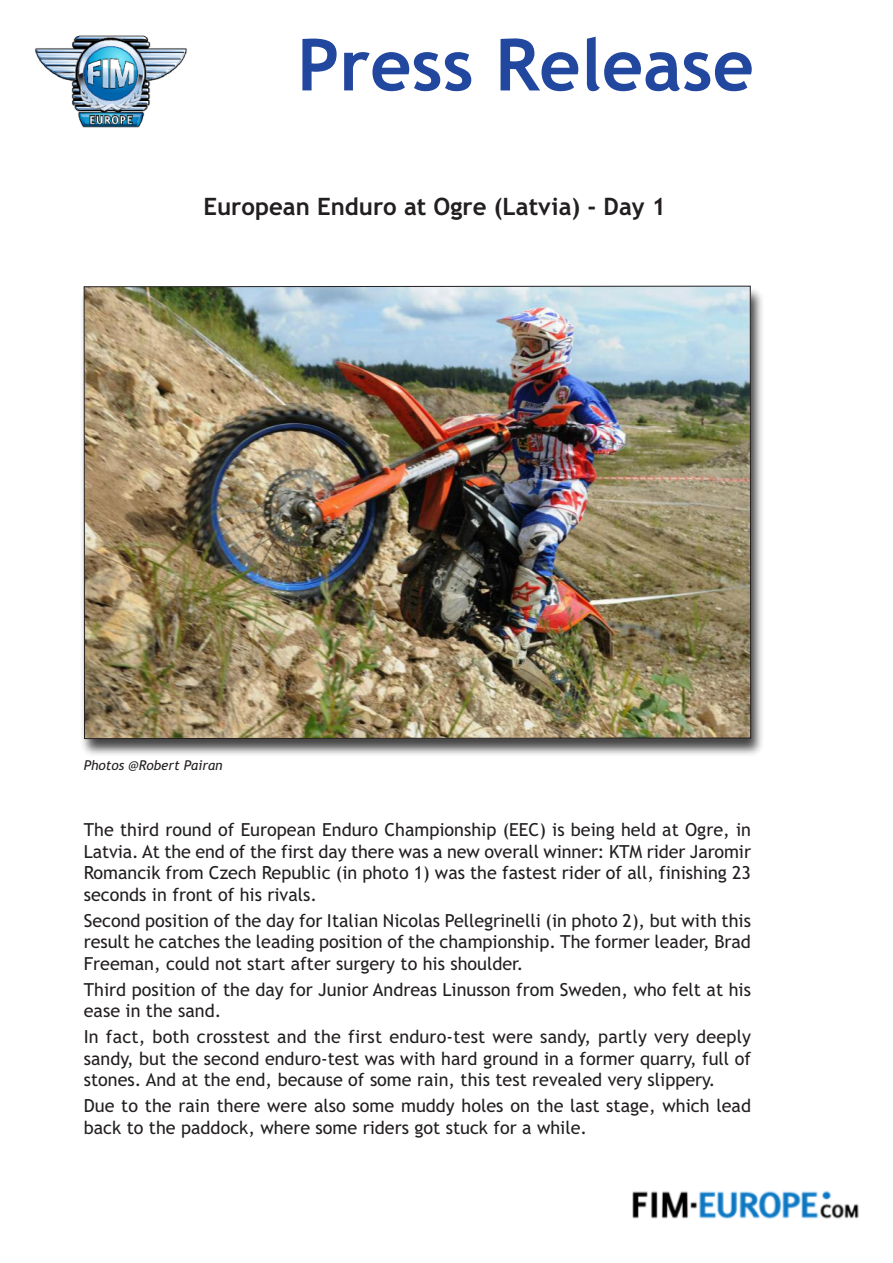
<style>
.page{position:relative;width:893px;height:1263px;background:#fff}
.page>*{position:absolute;margin:0;border:0;box-sizing:border-box;transform-origin:0 0}
.t1{font:700 72px "Trebuchet MS";color:#22479e}
.t2{font:700 24px "Trebuchet MS";color:#231f20}
.t3{font:18px/21.6px "Trebuchet MS";color:#231f20;text-align:justify}
.t4{font:italic 13.5px "Trebuchet MS";color:#231f20}
</style>
<div class="page">
<img style="left:35px;top:35px;width:152px;height:93px">
<img style="left:632px;top:1190px;width:227px;height:29px">
<img style="left:82px;top:289px;width:680px;height:466px">
<img style="left:83px;top:285px;width:668px;height:454px">
<h1 class="t1" style="left:297px;top:24px;width:458px">Press Release</h1>
<h2 class="t2" style="left:203px;top:193px;width:464px">European Enduro at Ogre (Latvia) - Day 1</h2>
<p class="t4" style="left:84px;top:757px;width:140px">Photos @Robert Pairan</p>
<p class="t3" style="left:84px;top:819px;width:669px">The third round of European Enduro Championship (EEC) is being held at Ogre, in Latvia. At the end of the first day there was a new overall winner: KTM rider Jaromir Romancik from Czech Republic (in photo 1) was the fastest rider of all, finishing 23 seconds in front of his rivals.</p>
<p class="t3" style="left:84px;top:910px;width:669px">Second position of the day for Italian Nicolas Pellegrinelli (in photo 2), but with this result he catches the leading position of the championship. The former leader, Brad Freeman, could not start after surgery to his shoulder.</p>
<p class="t3" style="left:84px;top:979px;width:669px">Third position of the day for Junior Andreas Linusson from Sweden, who felt at his ease in the sand.</p>
<p class="t3" style="left:84px;top:1026px;width:669px">In fact, both crosstest and the first enduro-test were sandy, partly very deeply sandy, but the second enduro-test was with hard ground in a former quarry, full of stones. And at the end, because of some rain, this test revealed very slippery.</p>
<p class="t3" style="left:84px;top:1095px;width:669px">Due to the rain there were also some muddy holes on the last stage, which lead back to the paddock, where some riders got stuck for a while.</p>
</div>
